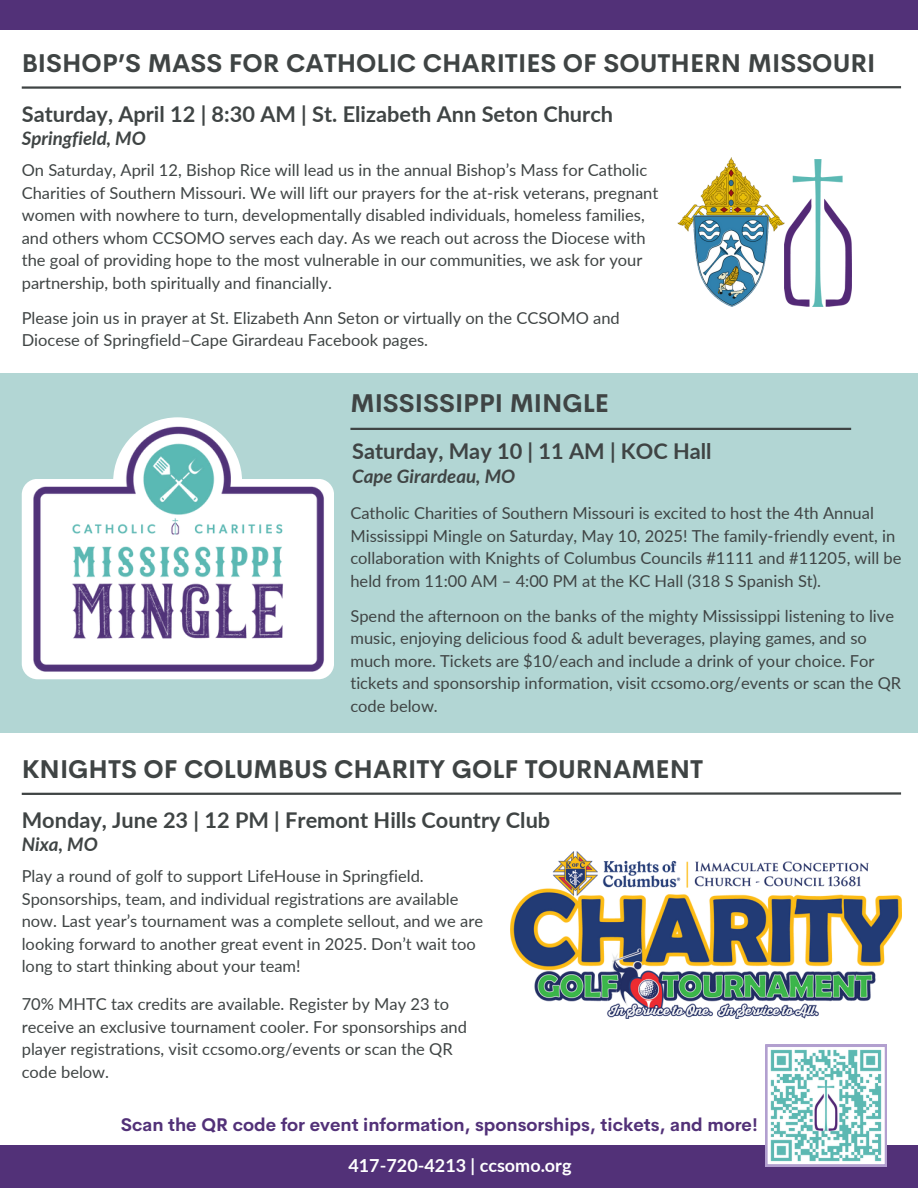
<style>
.page{position:relative;width:918px;height:1188px;background:#fff}
.page>*{position:absolute;margin:0;border:0;box-sizing:border-box;transform-origin:0 0}
.t1{font:700 25.2px "Cerebri Sans";color:#3f4444}
.t2{font:700 21.75px "Lato";color:#3f4444}
.t3{font:italic 700 18.75px "Lato";color:#3f4444}
.t4{font:700 18px "Cerebri Sans";color:#523178}
.t5{font:700 18px "Lato";color:#fff}
.t6{font:16.5px/22.5px "Lato";color:#3f4444}
</style>
<div class="page">
<div style="left:0;top:0;width:918px;height:29px;background:#523178"></div>
<div style="left:0;top:1145px;width:918px;height:43px;background:#523178"></div>
<div style="left:0;top:374px;width:918px;height:359px;background:#b2d6d4"></div>
<hr style="left:22px;top:86px;width:879px;height:3px;background:#3f4444">
<img style="left:678px;top:158px;width:173px;height:148px">
<hr style="left:350px;top:428px;width:501px;height:2px;background:#3f4444">
<hr style="left:22px;top:792px;width:879px;height:3px;background:#3f4444">
<img style="left:511px;top:851px;width:390px;height:168px">
<div style="left:22px;top:479px;width:312px;height:200px;background:#fff;border-radius:16px"></div>
<img style="left:30px;top:421px;width:296px;height:258px">
<svg style="left:765px;top:1045px;width:122px;height:121px"></svg>
<p class="t1" style="left:22px;top:47px;width:855px">BISHOP’S MASS FOR CATHOLIC CHARITIES OF SOUTHERN MISSOURI</p>
<p class="t2" style="left:22px;top:100px;width:593px">Saturday, April 12 | 8:30 AM | St. Elizabeth Ann Seton Church</p>
<p class="t3" style="left:22px;top:127px;width:126px">Springfield, MO</p>
<p class="t6" style="left:22px;top:159px;width:638px">On Saturday, April 12, Bishop Rice will lead us in the annual Bishop’s Mass for Catholic Charities of Southern Missouri. We will lift our prayers for the at-risk veterans, pregnant women with nowhere to turn, developmentally disabled individuals, homeless families, and others whom CCSOMO serves each day. As we reach out across the Diocese with the goal of providing hope to the most vulnerable in our communities, we ask for your partnership, both spiritually and financially.</p>
<p class="t6" style="left:22px;top:306px;width:600px">Please join us in prayer at St. Elizabeth Ann Seton or virtually on the CCSOMO and<br>Diocese of Springfield–Cape Girardeau Facebook pages.</p>
<p class="t1" style="left:350px;top:387px;width:260px">MISSISSIPPI MINGLE</p>
<h2 class="t2" style="left:352px;top:438px;width:361px">Saturday, May 10 | 11 AM | KOC Hall</h2>
<p class="t3" style="left:352px;top:464px;width:165px">Cape Girardeau, MO</p>
<h2 class="t6" style="left:350px;top:502px;width:553px">Catholic Charities of Southern Missouri is excited to host the 4th Annual Mississippi Mingle on Saturday, May 10, 2025! The family-friendly event, in collaboration with Knights of Columbus Councils #1111 and #11205, will be held from 11:00 AM – 4:00 PM at the KC Hall (318 S Spanish St).</h2>
<p class="t6" style="left:350px;top:604px;width:552px">Spend the afternoon on the banks of the mighty Mississippi listening to live music, enjoying delicious food &amp; adult beverages, playing games, and so much more. Tickets are $10/each and include a drink of your choice. For tickets and sponsorship information, visit ccsomo.org/events or scan the QR code below.</p>
<p class="t1" style="left:22px;top:753px;width:683px">KNIGHTS OF COLUMBUS CHARITY GOLF TOURNAMENT</p>
<p class="t2" style="left:22px;top:806px;width:530px">Monday, June 23 | 12 PM | Fremont Hills Country Club</p>
<p class="t3" style="left:22px;top:833px;width:78px">Nixa, MO</p>
<p class="t6" style="left:22px;top:865px;width:463px">Play a round of golf to support LifeHouse in Springfield.<br>Sponsorships, team, and individual registrations are available now. Last year’s tournament was a complete sellout, and we are looking forward to another great event in 2025. Don’t wait too long to start thinking about your team!</p>
<p class="t6" style="left:22px;top:993px;width:447px">70% MHTC tax credits are available. Register by May 23 to receive an exclusive tournament cooler. For sponsorships and player registrations, visit ccsomo.org/events or scan the QR code below.</p>
<p class="t4" style="left:121px;top:1113px;width:639px">Scan the QR code for event information, sponsorships, tickets, and more!</p>
<p class="t5" style="left:348px;top:1154px;width:225px">417-720-4213 | ccsomo.org</p>
</div>
